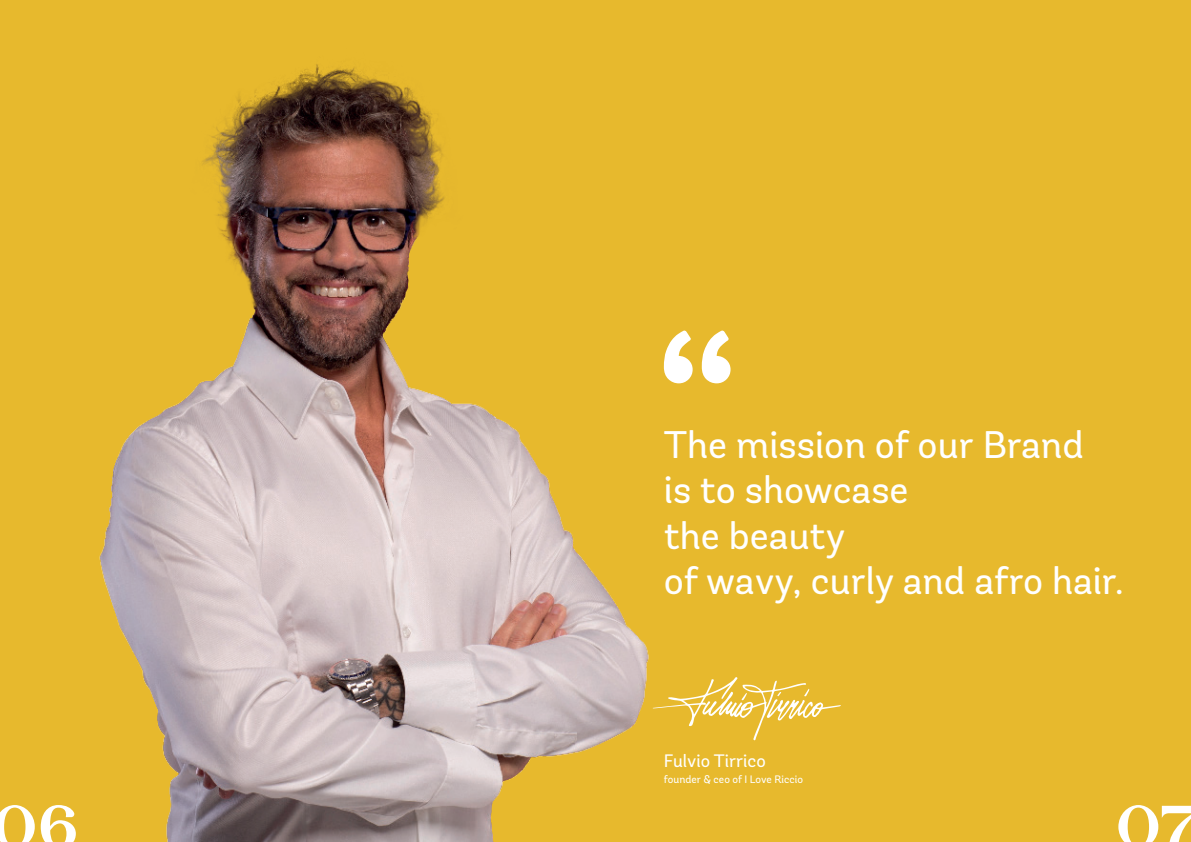
<style>
.page{position:relative;width:1191px;height:842px;background:#e7b92d}
.page>*{position:absolute;margin:0;border:0;box-sizing:border-box;transform-origin:0 0}
.t1{font:500 60px "Laviossa";color:#fff}
.t2{font:38.4px/45.6px "Andes Rounded W03";color:#fff}
.t3{font:18px "Andes Rounded W03";color:#fff}
.t4{font:10.8px "Andes Rounded W03";color:#fff}
</style>
<div class="page">
<svg style="left:664px;top:330px;width:66px;height:53px"></svg>
<svg style="left:658px;top:677px;width:183px;height:63px"></svg>
<img style="left:99px;top:64px;width:559px;height:778px">
<p class="t2" style="left:664px;top:422px;width:461px">The mission of our Brand<br>is to showcase<br>the beauty<br>of wavy, curly and afro hair.</p>
<p class="t3" style="left:664px;top:750px;width:103px">Fulvio Tirrico</p>
<p class="t4" style="left:664px;top:773px;width:141px">founder &amp; ceo of I Love Riccio</p>
<h1 class="t1" style="left:-8px;top:785px;width:88px">06</h1>
<h1 class="t1" style="left:1115px;top:785px;width:85px">07</h1>
</div>
